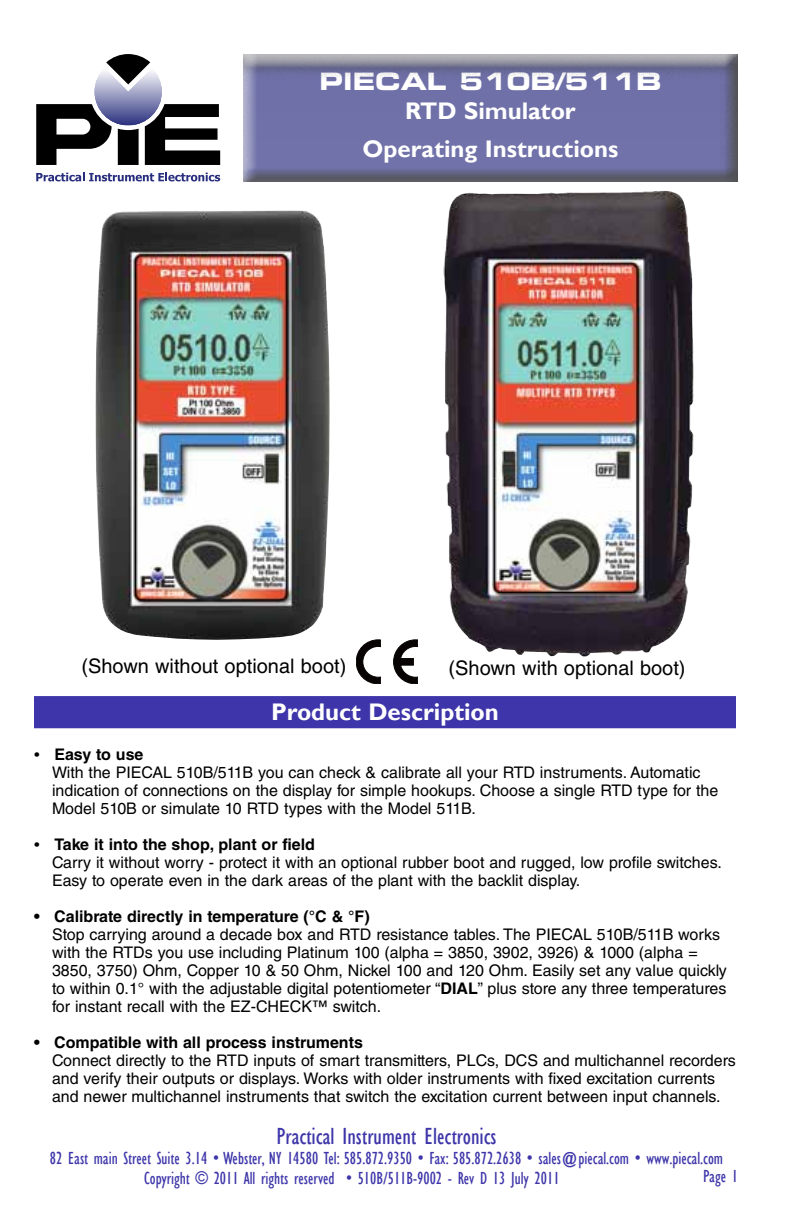
<style>
.page{position:relative;width:792px;height:1224px;background:#fff}
.page>*{position:absolute;margin:0;border:0;box-sizing:border-box;transform-origin:0 0}
.t1{font:700 24px/38.4px "Gill Sans";color:#fff;text-align:center}
.t2{font:condensed 24px "Gill Sans";color:#3d35a9}
.t3{font:24px "Eurostile LT Std Bold Ex 2";color:#fff}
.t4{font:20px "Helvetica LT Std";color:#000}
.t5{font:condensed 18px/18.2px "Gill Sans";color:#3d35a9;scale:.95 1}
.t6{font:16px/18px "Helvetica LT Std";color:#000}
.t7{font:700 16px "Helvetica LT Std";color:#000}
.s1{font-family:"Gill Sans";font-weight:700}
.s2{font-weight:700}
</style>
<div class="page">
<div style="left:34px;top:696px;width:702px;height:32px;background:#3d35a9"></div>
<div style="left:240px;top:54px;width:501px;height:131px;background:#000;opacity:.75"></div>
<svg style="left:118px;top:129px;width:21px;height:36px"></svg>
<svg style="left:145px;top:104px;width:75px;height:61px"></svg>
<svg style="left:106px;top:54px;width:44px;height:14px"></svg>
<hr style="left:95px;top:125px;width:67px;height:1px;background:#292f7e">
<hr style="left:95px;top:124px;width:67px;height:1px;background:#2e3481">
<hr style="left:95px;top:123px;width:67px;height:1px;background:#313783">
<hr style="left:95px;top:122px;width:67px;height:1px;background:#353b85">
<hr style="left:95px;top:121px;width:67px;height:1px;background:#383e87">
<hr style="left:95px;top:120px;width:67px;height:1px;background:#3d428a">
<hr style="left:95px;top:119px;width:67px;height:1px;background:#40468c">
<hr style="left:95px;top:118px;width:67px;height:1px;background:#44498e">
<hr style="left:95px;top:117px;width:67px;height:1px;background:#484e91">
<hr style="left:95px;top:116px;width:67px;height:1px;background:#4c5193">
<hr style="left:95px;top:115px;width:67px;height:1px;background:#4f5495">
<hr style="left:95px;top:114px;width:67px;height:1px;background:#535897">
<hr style="left:95px;top:113px;width:67px;height:1px;background:#575c9a">
<hr style="left:95px;top:112px;width:67px;height:1px;background:#5b5f9c">
<hr style="left:95px;top:111px;width:67px;height:1px;background:#5e639e">
<hr style="left:95px;top:110px;width:67px;height:1px;background:#6266a0">
<hr style="left:95px;top:109px;width:67px;height:1px;background:#666ba3">
<hr style="left:95px;top:108px;width:67px;height:1px;background:#6a6ea5">
<hr style="left:95px;top:107px;width:67px;height:1px;background:#6d71a7">
<hr style="left:95px;top:106px;width:67px;height:1px;background:#7276aa">
<hr style="left:95px;top:105px;width:67px;height:1px;background:#7579ac">
<hr style="left:95px;top:104px;width:67px;height:1px;background:#787cae">
<hr style="left:95px;top:103px;width:67px;height:1px;background:#7c80b0">
<hr style="left:95px;top:102px;width:67px;height:1px;background:#8184b3">
<hr style="left:95px;top:101px;width:67px;height:1px;background:#8488b5">
<hr style="left:95px;top:100px;width:67px;height:1px;background:#888bb7">
<hr style="left:95px;top:99px;width:67px;height:1px;background:#8b8eb9">
<hr style="left:95px;top:98px;width:67px;height:1px;background:#8f93bc">
<hr style="left:95px;top:97px;width:67px;height:1px;background:#9396be">
<hr style="left:95px;top:96px;width:67px;height:1px;background:#9699c0">
<hr style="left:95px;top:95px;width:67px;height:1px;background:#9b9ec3">
<hr style="left:95px;top:94px;width:67px;height:1px;background:#9fa1c5">
<hr style="left:95px;top:93px;width:67px;height:1px;background:#a2a5c7">
<hr style="left:95px;top:92px;width:67px;height:1px;background:#a5a8c9">
<hr style="left:95px;top:91px;width:67px;height:1px;background:#aaaccc">
<hr style="left:95px;top:90px;width:67px;height:1px;background:#adb0ce">
<hr style="left:95px;top:89px;width:67px;height:1px;background:#b1b3d0">
<hr style="left:95px;top:88px;width:67px;height:1px;background:#b4b6d2">
<hr style="left:95px;top:87px;width:67px;height:1px;background:#b9bbd5">
<hr style="left:95px;top:86px;width:67px;height:1px;background:#bcbed7">
<hr style="left:95px;top:85px;width:67px;height:1px;background:#c0c2d9">
<hr style="left:95px;top:84px;width:67px;height:1px;background:#c4c6dc">
<hr style="left:95px;top:83px;width:67px;height:1px;background:#c8c9de">
<hr style="left:95px;top:82px;width:67px;height:1px;background:#cbcde0">
<hr style="left:95px;top:81px;width:67px;height:1px;background:#cfd0e2">
<hr style="left:95px;top:80px;width:67px;height:1px;background:#d3d5e5">
<hr style="left:95px;top:79px;width:67px;height:1px;background:#d7d8e7">
<hr style="left:95px;top:78px;width:67px;height:1px;background:#dadbe9">
<hr style="left:95px;top:77px;width:67px;height:1px;background:#dedfeb">
<hr style="left:95px;top:76px;width:67px;height:1px;background:#e2e3ee">
<hr style="left:95px;top:75px;width:67px;height:1px;background:#e6e6f0">
<hr style="left:95px;top:74px;width:67px;height:1px;background:#e9eaf2">
<hr style="left:95px;top:73px;width:67px;height:1px;background:#eeeef5">
<hr style="left:95px;top:72px;width:67px;height:1px;background:#f1f2f7">
<hr style="left:95px;top:71px;width:67px;height:1px;background:#f5f5f9">
<hr style="left:95px;top:70px;width:67px;height:1px;background:#f8f8fb">
<svg style="left:36px;top:173px;width:184px;height:8px"></svg>
<svg style="left:36px;top:104px;width:76px;height:61px"></svg>
<img style="left:95px;top:210px;width:235px;height:430px">
<img style="left:443px;top:191px;width:251px;height:466px">
<svg style="left:356px;top:640px;width:25px;height:44px"></svg>
<svg style="left:393px;top:640px;width:25px;height:44px"></svg>
<h1 class="t3" style="left:319px;top:64px;width:344px">PIECAL 510B/511B</h1>
<h1 class="t1" style="left:363px;top:92px;width:257px">RTD Simulator<br>Operating Instructions</h1>
<p class="t4" style="left:82px;top:654px;width:266px">(Shown without optional boot)</p>
<p class="t4" style="left:449px;top:656px;width:239px">(Shown with optional boot)</p>
<h1 class="t1" style="left:271px;top:694px;width:229px">Product Description</h1>
<p class="t6" style="left:52px;top:745px;width:668px;text-indent:-18px"><span class="s1">•</span> <span class="s2">Easy to use<br></span>With the PIECAL 510B/511B you can check &amp; calibrate all your RTD instruments. Automatic indication of connections on the display for simple hookups. Choose a single RTD type for the Model 510B or simulate 10 RTD types with the Model 511B.</p>
<p class="t6" style="left:52px;top:835px;width:671px;text-indent:-18px"><span class="s1">•</span> <span class="s2">Take it into the shop, plant or field<br></span>Carry it without worry - protect it with an optional rubber boot and rugged, low profile switches.<br>Easy to operate even in the dark areas of the plant with the backlit display.</p>
<p class="t7" style="left:34px;top:906px;width:337px">• Calibrate directly in temperature (°C &amp; °F)</p>
<p class="t6" style="left:52px;top:925px;width:676px">Stop carrying around a decade box and RTD resistance tables. The PIECAL 510B/511B works with the RTDs you use including Platinum 100 (alpha = 3850, 3902, 3926) &amp; 1000 (alpha = 3850, 3750) Ohm, Copper 10 &amp; 50 Ohm, Nickel 100 and 120 Ohm. Easily set any value quickly to within 0.1° with the adjustable digital potentiometer “<span class="s2">DIAL</span>” plus store any three temperatures for instant recall with the EZ-CHECK™ switch.</p>
<p class="t7" style="left:34px;top:1032px;width:330px">• Compatible with all process instruments</p>
<p class="t6" style="left:52px;top:1051px;width:685px">Connect directly to the RTD inputs of smart transmitters, PLCs, DCS and multichannel recorders and verify their outputs or displays. Works with older instruments with fixed excitation currents and newer multichannel instruments that switch the excitation current between input channels.</p>
<h1 class="t2" style="left:276px;top:1122px;width:222px">Practical Instrument Electronics</h1>
<p class="t5" style="left:703px;top:1149px;width:38px;text-indent:-653px">82 East main Street Suite 3.14 • Webster, NY 14580 Tel: 585.872.9350 • Fax: 585.872.2638 • sales@piecal.com • www.piecal.com<br>Page 1</p>
<p class="t5" style="left:144px;top:1170px;width:439px">Copyright © 2011 All rights reserved • 510B/511B-9002 - Rev D 13 July 2011</p>
</div>
